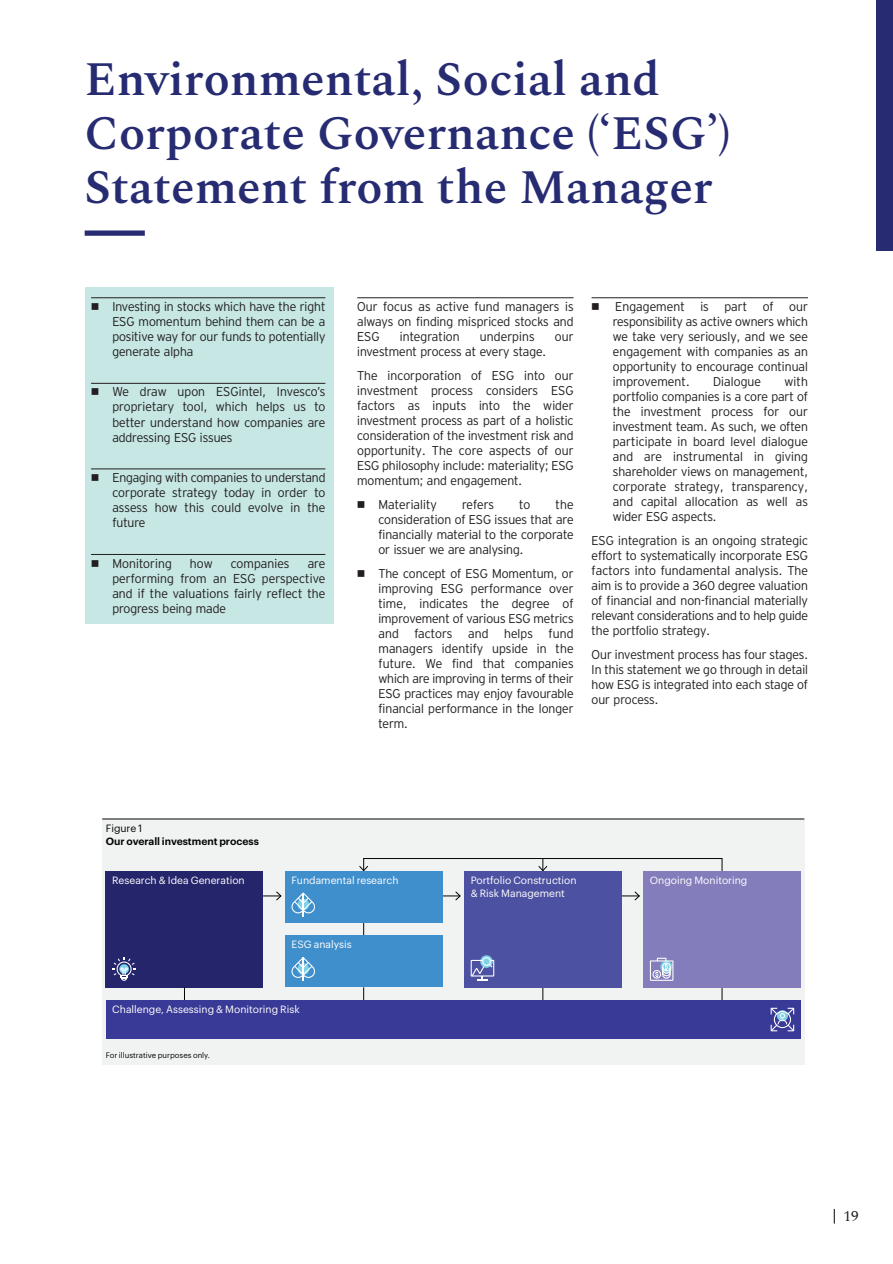
<style>
.page{position:relative;width:893px;height:1264px;background:#fff}
.page>*{position:absolute;margin:0;border:0;box-sizing:border-box;transform-origin:0 0}
.t1{font:600 48px/54px "Spectral";color:#262b72}
.t2{font:15px "Spectral";color:#231f20}
.t3{font:300 12.75px/15px "Invesco Interstate";color:#231f20;text-align:justify}
.t4{font:10.35px/12.9px "Graphik";color:#fff}
.t5{font:600 10.35px "Graphik";color:#040503}
.t6{font:10.35px "Graphik";color:#040503}
.t7{font:7.8px "Graphik";color:#040503}
</style>
<div class="page">
<div style="left:85px;top:287px;width:248px;height:336px;background:#c6e7e4"></div>
<div style="left:877px;top:0;width:16px;height:250px;background:#262b72"></div>
<div style="left:85px;top:230px;width:60px;height:6px;background:#262b72"></div>
<div style="left:100px;top:816px;width:707px;height:251px;background:linear-gradient(to right,#f1f3f3,#f1f3f3)"></div>
<div style="left:102px;top:819px;width:702px;height:245px;background:#f1f3f3"></div>
<hr style="left:102px;top:818px;width:702px;height:1px;background:#040503">
<svg style="left:263px;top:891px;width:19px;height:9px"></svg>
<svg style="left:442px;top:890px;width:19px;height:10px"></svg>
<svg style="left:621px;top:890px;width:19px;height:10px"></svg>
<svg style="left:359px;top:858px;width:364px;height:13px"></svg>
<div style="left:106px;top:871px;width:157px;height:116px;background:#25256c"></div>
<svg style="left:363px;top:987px;width:1px;height:13px"></svg>
<svg style="left:363px;top:922px;width:1px;height:13px"></svg>
<svg style="left:184px;top:987px;width:1px;height:13px"></svg>
<svg style="left:543px;top:987px;width:1px;height:13px"></svg>
<svg style="left:722px;top:987px;width:1px;height:13px"></svg>
<div style="left:464px;top:871px;width:157px;height:116px;background:#4d51a2"></div>
<div style="left:643px;top:871px;width:158px;height:116px;background:#837dbb"></div>
<div style="left:285px;top:871px;width:157px;height:51px;background:#3f8fcc"></div>
<div style="left:285px;top:935px;width:157px;height:52px;background:#3f8fcc"></div>
<svg style="left:291px;top:892px;width:24px;height:24px"></svg>
<svg style="left:112px;top:957px;width:24px;height:23px"></svg>
<svg style="left:480px;top:955px;width:13px;height:12px"></svg>
<svg style="left:471px;top:957px;width:23px;height:23px"></svg>
<svg style="left:650px;top:957px;width:23px;height:23px"></svg>
<svg style="left:291px;top:957px;width:24px;height:23px"></svg>
<div style="left:106px;top:1000px;width:695px;height:38px;background:#393997"></div>
<svg style="left:771px;top:1007px;width:23px;height:24px"></svg>
<hr style="left:357px;top:297px;width:217px;height:1px;background:#231f20">
<hr style="left:592px;top:297px;width:216px;height:1px;background:#231f20">
<hr style="left:91px;top:297px;width:234px;height:1px;background:#231f20">
<hr style="left:91px;top:383px;width:234px;height:1px;background:#231f20">
<hr style="left:91px;top:468px;width:234px;height:1px;background:#231f20">
<hr style="left:91px;top:554px;width:234px;height:1px;background:#231f20">
<svg style="left:834px;top:1209px;width:1px;height:14px"></svg>
<h1 class="t1" style="left:85px;top:51px;width:648px">Environmental, Social and<br>Corporate Governance (‘ESG’)<br>Statement from the Manager</h1>
<p class="t3" style="left:112px;top:300px;width:215px;text-indent:-21px">• Investing in stocks which have the right ESG momentum behind them can be a positive way for our funds to potentially generate alpha</p>
<p class="t3" style="left:112px;top:385px;width:215px;text-indent:-21px">• We draw upon ESGintel, Invesco’s proprietary tool, which helps us to better understand how companies are addressing ESG issues</p>
<p class="t3" style="left:112px;top:471px;width:215px;text-indent:-21px">• Engaging with companies to understand corporate strategy today in order to assess how this could evolve in the future</p>
<p class="t3" style="left:91px;top:556px;width:82px">• Monitoring</p>
<p class="t3" style="left:190px;top:556px;width:24px">how</p>
<p class="t3" style="left:231px;top:556px;width:60px">companies</p>
<p class="t3" style="left:112px;top:556px;width:215px;text-indent:195px">are performing from an ESG perspective and if the valuations fairly reflect the progress being made</p>
<p class="t3" style="left:357px;top:300px;width:218px">Our focus as active fund managers is always on finding mispriced stocks and ESG</p>
<p class="t3" style="left:400px;top:330px;width:62px">integration</p>
<p class="t3" style="left:480px;top:330px;width:56px">underpins</p>
<p class="t3" style="left:555px;top:330px;width:20px">our</p>
<p class="t3" style="left:357px;top:340px;width:218px;line-height:24px">investment process at every stage.<br>The incorporation of ESG into our</p>
<p class="t3" style="left:357px;top:384px;width:218px">investment process considers ESG factors as inputs into the wider investment process as part of a holistic consideration of the investment risk and opportunity. The core aspects of our ESG philosophy include: materiality; ESG momentum; and engagement.</p>
<p class="t3" style="left:357px;top:498px;width:81px">• Materiality</p>
<p class="t3" style="left:462px;top:498px;width:34px">refers</p>
<p class="t3" style="left:519px;top:498px;width:13px">to</p>
<p class="t3" style="left:378px;top:498px;width:197px;text-indent:177px">the consideration of ESG issues that are financially material to the corporate or issuer we are analysing.</p>
<p class="t3" style="left:378px;top:567px;width:197px;text-indent:-21px">• The concept of ESG Momentum, or improving ESG performance over time, indicates the degree of improvement of various ESG metrics and factors and helps fund managers identify upside in the future. We find that companies which are improving in terms of their ESG practices may enjoy favourable financial performance in the longer term.</p>
<p class="t3" style="left:613px;top:300px;width:197px;text-indent:-21px">• Engagement is part of our responsibility as active owners which we take very seriously, and we see engagement with companies as an opportunity to encourage continual improvement.</p>
<p class="t3" style="left:613px;top:375px;width:197px;text-indent:172px">with portfolio companies is a core part of the investment process for our investment team. As such, we often participate in board level dialogue and are instrumental in giving shareholder views on management, corporate strategy, transparency, and capital allocation as well as wider ESG aspects.</p>
<p class="t3" style="left:592px;top:534px;width:218px">ESG integration is an ongoing strategic effort to systematically incorporate ESG factors into fundamental analysis. The aim is to provide a 360 degree valuation of financial and non-financial materially relevant considerations and to help guide the portfolio strategy.</p>
<p class="t3" style="left:592px;top:648px;width:218px">Our investment process has four stages.<br>In this statement we go through in detail how ESG is integrated into each stage of our process.</p>
<p class="t3" style="left:713px;top:375px;width:49px">Dialogue</p>
<p class="t6" style="left:106px;top:824px;width:38px">Figure 1</p>
<p class="t5" style="left:106px;top:835px;width:154px">Our overall investment process</p>
<p class="t4" style="left:112px;top:874px;width:134px">Research &amp; Idea Generation</p>
<p class="t4" style="left:471px;top:874px;width:107px">Portfolio Construction &amp; Risk Management</p>
<p class="t4" style="left:291px;top:874px;width:109px">Fundamental research</p>
<p class="t4" style="left:650px;top:874px;width:99px">Ongoing Monitoring</p>
<p class="t4" style="left:291px;top:938px;width:62px">ESG analysis</p>
<p class="t4" style="left:112px;top:1003px;width:189px">Challenge, Assessing &amp; Monitoring Risk</p>
<p class="t7" style="left:106px;top:1051px;width:106px">For illustrative purposes only.</p>
<p class="t2" style="left:844px;top:1206px;width:16px">19</p>
</div>
